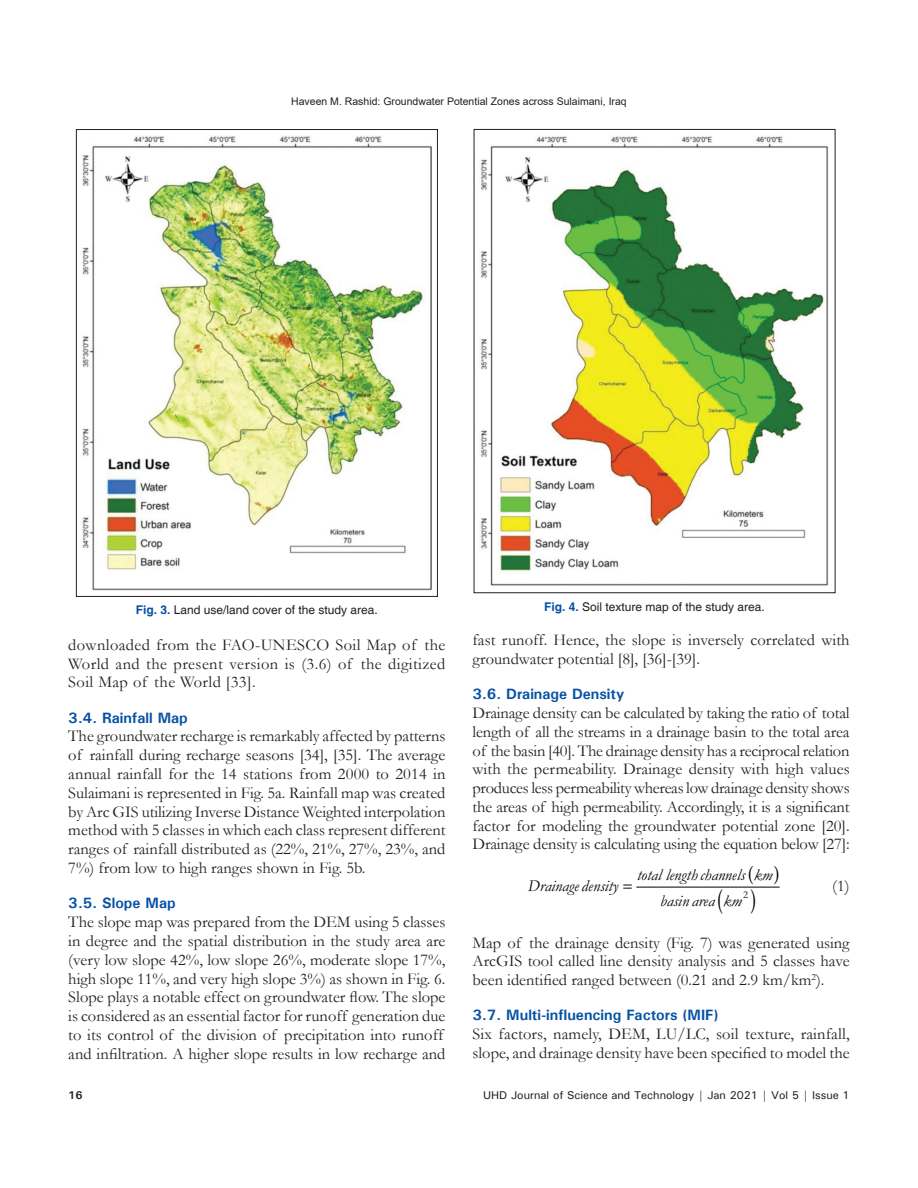
<style>
.page{position:relative;width:918px;height:1188px;background:#fff}
.page>*{position:absolute;margin:0;border:0;box-sizing:border-box;transform-origin:0 0}
.TX{font:16.5px/18.8px "Garamond";color:#231f20;text-align:justify}
.t1{font:italic 16.5px/25.8px "Garamond";color:#000;text-align:center}
.EQN{font:16.5px "Garamond";color:#231f20}
.t2{font:700 15px "Univers";color:#0551a4}
.FGC{font:12px "Helvetica";color:#231f20}
.t3{font:500 11.25px "Univers";color:#231f20}
.t4{font:700 11.25px "Univers";color:#231f20}
.t5{font:10.5px "Arial";color:#231f20}
.s1{font-weight:700;color:#0551a4}
</style>
<div class="page">
<hr style="left:636px;top:887px;width:144px;height:1px;background:#000">
<img style="left:82px;top:136px;width:350px;height:455px">
<img style="left:480px;top:136px;width:349px;height:450px">
<svg style="left:749px;top:886px;width:6px;height:2px"></svg>
<p class="t5" style="left:291px;top:94px;width:337px">Haveen M. Rashid: Groundwater Potential Zones across Sulaimani, Iraq</p>
<p class="FGC" style="left:136px;top:603px;width:244px"><span class="s1">Fig. 3.</span> Land use/land cover of the study area.</p>
<p class="FGC" style="left:544px;top:600px;width:222px"><span class="s1">Fig. 4.</span> Soil texture map of the study area.</p>
<p class="TX" style="left:68px;top:635px;width:379px">downloaded from the FAO-UNESCO Soil Map of the World and the present version is (3.6) of the digitized Soil Map of the World [33].</p>
<h2 class="t2" style="left:68px;top:708px;width:121px">3.4. Rainfall Map</h2>
<p class="TX" style="left:68px;top:727px;width:379px">The groundwater recharge is remarkably affected by patterns of rainfall during recharge seasons [34], [35]. The average annual rainfall for the 14 stations from 2000 to 2014 in Sulaimani is represented in Fig. 5a. Rainfall map was created by Arc GIS utilizing Inverse Distance Weighted interpolation method with 5 classes in which each class represent different ranges of rainfall distributed as (22%, 21%, 27%, 23%, and 7%) from low to high ranges shown in Fig. 5b.</p>
<h2 class="t2" style="left:68px;top:894px;width:109px">3.5. Slope Map</h2>
<p class="TX" style="left:68px;top:912px;width:379px;text-align:left">The slope map was prepared from the DEM using 5 classes in degree and the spatial distribution in the study area are (very low slope 42%, low slope 26%, moderate slope 17%, high slope 11%, and very high slope 3%) as shown in Fig. 6.<br>Slope plays a notable effect on groundwater flow. The slope is considered as an essential factor for runoff generation due to its control of the division of precipitation into runoff and infiltration. A higher slope results in low recharge and</p>
<p class="TX" style="left:473px;top:630px;width:379px">fast runoff. Hence, the slope is inversely correlated with groundwater potential [8], [36]-[39].</p>
<h2 class="t2" style="left:473px;top:685px;width:153px">3.6. Drainage Density</h2>
<p class="TX" style="left:473px;top:703px;width:379px">Drainage density can be calculated by taking the ratio of total length of all the streams in a drainage basin to the total area of the basin [40]. The drainage density has a reciprocal relation with the permeability. Drainage density with high values produces less permeability whereas low drainage density shows the areas of high permeability. Accordingly, it is a significant factor for modeling the groundwater potential zone [20].<br>Drainage density is calculating using the equation below [27]:</p>
<p class="t1" style="left:528px;top:873px;width:92px">Drainage density</p>
<p class="t1" style="left:637px;top:861px;width:137px">total lengthchannels km basinarea km <sup>2</sup></p>
<p class="EQN" style="left:832px;top:875px;width:19px">(1)</p>
<p class="TX" style="left:473px;top:933px;width:379px">Map of the drainage density (Fig. 7) was generated using ArcGIS tool called line density analysis and 5 classes have been identified ranged between (0.21 and 2.9 km/km<sup>2</sup>).</p>
<h2 class="t2" style="left:473px;top:1006px;width:247px">3.7. Multi-influencing Factors (MIF)</h2>
<p class="TX" style="left:473px;top:1024px;width:379px">Six factors, namely, DEM, LU/LC, soil texture, rainfall, slope, and drainage density have been specified to model the</p>
<p class="t4" style="left:68px;top:1088px;width:16px">16</p>
<p class="t3" style="left:483px;top:1088px;width:368px">UHD Journal of Science and Technology | Jan 2021 | Vol 5 | Issue 1</p>
</div>
